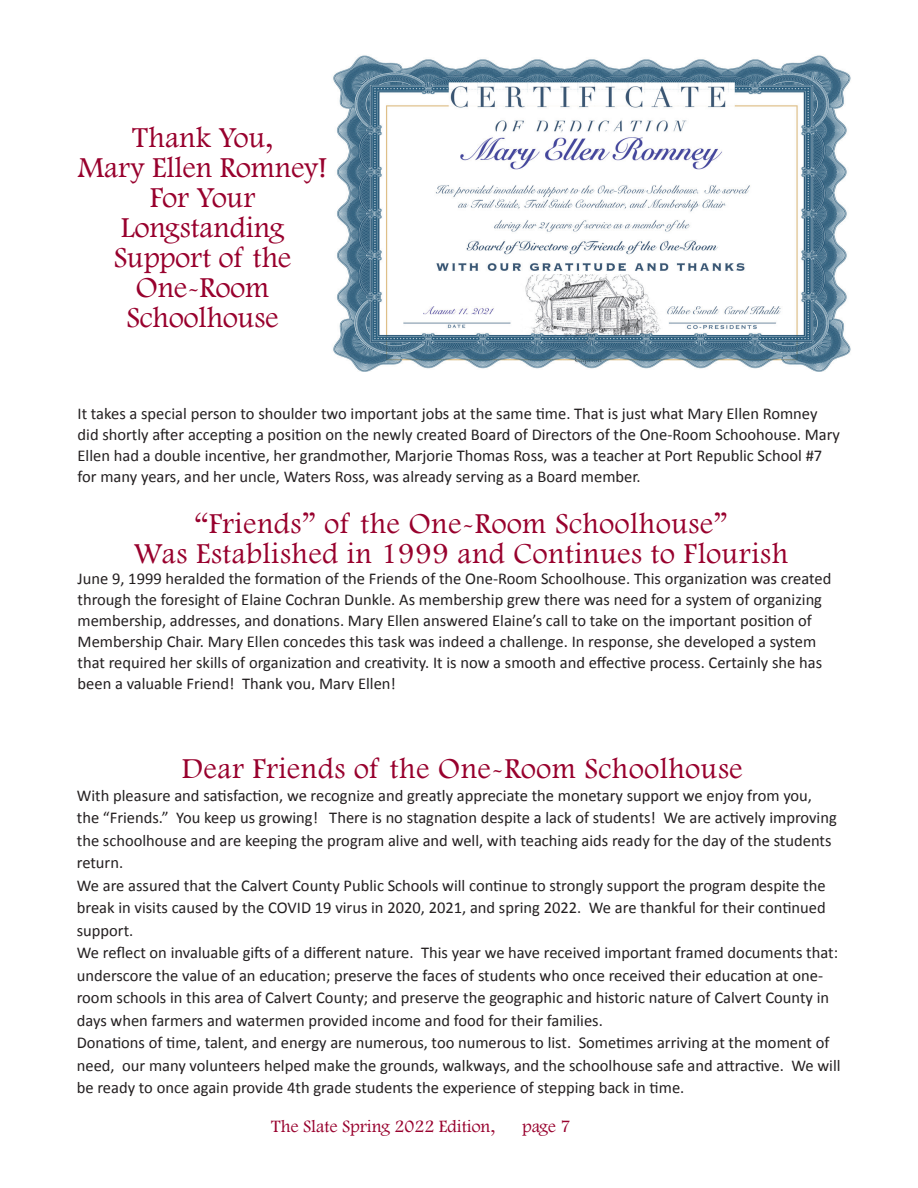
<style>
.page{position:relative;width:918px;height:1188px;background:#fff}
.page>*{position:absolute;margin:0;border:0;box-sizing:border-box;transform-origin:0 0}
.t1{font:30px/30px "Footlight MT Light";letter-spacing:.02em;color:#98012d;text-align:center}
.t2{font:30px/30px "Footlight MT Light";color:#98012d;text-align:center}
.t3{font:18px "Footlight MT Light";color:#98012d}
.t4{font:16.5px/22.5px "Calibri";color:#231f20}
</style>
<div class="page">
<img style="left:333px;top:55px;width:518px;height:317px">
<h1 class="t2" style="left:78px;top:121px;width:251px">Thank You,<br>Mary Ellen Romney!<br>For Your<br>Longstanding<br>Support of the<br>One-Room<br>Schoolhouse</h1>
<p class="t4" style="left:78px;top:402px;width:764px;line-height:21px">It takes a special person to shoulder two important jobs at the same time. That is just what Mary Ellen Romney did shortly after accepting a position on the newly created Board of Directors of the One-Room Schoohouse. Mary Ellen had a double incentive, her grandmother, Marjorie Thomas Ross, was a teacher at Port Republic School #7 for many years, and her uncle, Waters Ross, was already serving as a Board member.</p>
<h1 class="t1" style="left:134px;top:508px;width:656px">“Friends” of the One-Room Schoolhouse”<br>Was Established in 1999 and Continues to Flourish</h1>
<p class="t4" style="left:78px;top:567px;width:755px;line-height:21px">June 9, 1999 heralded the formation of the Friends of the One-Room Schoolhouse. This organization was created through the foresight of Elaine Cochran Dunkle. As membership grew there was need for a system of organizing membership, addresses, and donations. Mary Ellen answered Elaine’s call to take on the important position of Membership Chair. Mary Ellen concedes this task was indeed a challenge. In response, she developed a system that required her skills of organization and creativity. It is now a smooth and effective process. Certainly she has been a valuable Friend! Thank you, Mary Ellen!</p>
<h1 class="t1" style="left:182px;top:753px;width:562px">Dear Friends of the One-Room Schoolhouse</h1>
<p class="t4" style="left:77px;top:783px;width:765px">With pleasure and satisfaction, we recognize and greatly appreciate the monetary support we enjoy from you,<br>the “Friends.” You keep us growing! There is no stagnation despite a lack of students! We are actively improving the schoolhouse and are keeping the program alive and well, with teaching aids ready for the day of the students return.<br>We are assured that the Calvert County Public Schools will continue to strongly support the program despite the break in visits caused by the COVID 19 virus in 2020, 2021, and spring 2022. We are thankful for their continued support.<br>We reflect on invaluable gifts of a different nature. This year we have received important framed documents that: underscore the value of an education; preserve the faces of students who once received their education at one&shy;room schools in this area of Calvert County; and preserve the geographic and historic nature of Calvert County in days when farmers and watermen provided income and food for their families.<br>Donations of time, talent, and energy are numerous, too numerous to list. Sometimes arriving at the moment of need, our many volunteers helped make the grounds, walkways, and the schoolhouse safe and attractive. We will be ready to once again provide 4th grade students the experience of stepping back in time.</p>
<p class="t3" style="left:271px;top:1116px;width:225px">The Slate Spring 2022 Edition,</p>
<p class="t3" style="left:522px;top:1116px;width:50px">page 7</p>
</div>
